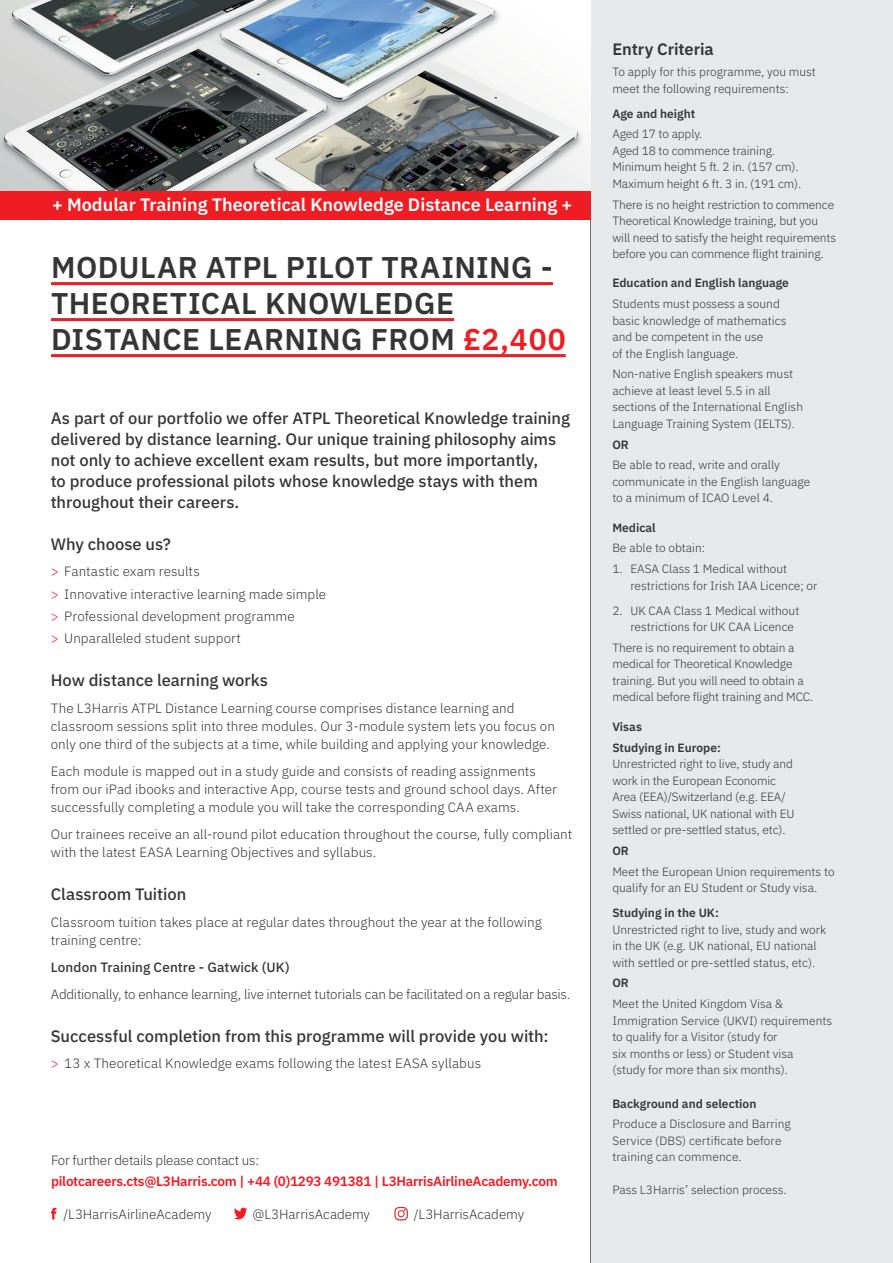
<style>
.page{position:relative;width:893px;height:1263px;background:#fff}
.page>*{position:absolute;margin:0;border:0;box-sizing:border-box;transform-origin:0 0}
.t1{font:600 30px/36px "IBM Plex Sans";letter-spacing:.015em;color:#363536}
.t2{font:600 18px "IBM Plex Sans";color:#fff}
.t3{font:500 16.5px/21px "IBM Plex Sans";color:#363536}
.t4{font:600 16.5px "IBM Plex Sans";letter-spacing:-.005em;color:#363536}
.t5{font:300 13.5px/18px "IBM Plex Sans";letter-spacing:.005em;color:#363536}
.t6{font:300 13.5px "IBM Plex Sans";letter-spacing:-.015em;color:#363536}
.t7{font:600 13.5px "IBM Plex Sans";letter-spacing:-.02em;color:#ee1d23}
.t8{font:300 13.5px "IBM Plex Sans";letter-spacing:-.02em;color:#363536}
.t9{font:500 13.5px "IBM Plex Sans";letter-spacing:.005em;color:#363536}
.t10{font:300 12px/16.5px "IBM Plex Sans";color:#363536}
.t11{font:600 12px/20.7px "IBM Plex Sans";color:#363536}
.s1{color:#ee1d23}
</style>
<div class="page">
<div style="left:590px;top:0;width:303px;height:1263px;background:#e6e8e9"></div>
<img style="left:0;top:0;width:590px;height:191px">
<hr style="left:590px;top:219px;width:1px;height:1044px;background:#737473">
<hr style="left:51px;top:282px;width:502px;height:3px;background:#ee1d23">
<hr style="left:51px;top:318px;width:403px;height:3px;background:#ee1d23">
<hr style="left:51px;top:354px;width:515px;height:3px;background:#ee1d23">
<div style="left:0;top:191px;width:590px;height:28px;background:#ee1d23"></div>
<svg style="left:51px;top:1208px;width:5px;height:11px"></svg>
<svg style="left:234px;top:1207px;width:13px;height:12px"></svg>
<svg style="left:394px;top:1207px;width:14px;height:13px"></svg>
<h2 class="t2" style="left:52px;top:190px;width:522px">+ Modular Training Theoretical Knowledge Distance Learning +</h2>
<h1 class="t1" style="left:51px;top:246px;width:516px">MODULAR ATPL PILOT TRAINING -<br>THEORETICAL KNOWLEDGE<br>DISTANCE LEARNING FROM <span class="s1">£2,400</span></h1>
<p class="t3" style="left:51px;top:406px;width:521px">As part of our portfolio we offer ATPL Theoretical Knowledge training delivered by distance learning. Our unique training philosophy aims not only to achieve excellent exam results, but more importantly,<br>to produce professional pilots whose knowledge stays with them throughout their careers.</p>
<h3 class="t3" style="left:51px;top:532px;width:122px">Why choose us?</h3>
<p class="t5" style="left:51px;top:559px;width:277px;line-height:22.2px"><span class="s1">&gt;</span> Fantastic exam results<br><span class="s1">&gt;</span> Innovative interactive learning made simple <span class="s1">&gt;</span> Professional development programme<br><span class="s1">&gt;</span> Unparalleled student support</p>
<h3 class="t3" style="left:51px;top:668px;width:219px">How distance learning works</h3>
<p class="t5" style="left:51px;top:698px;width:506px">The L3Harris ATPL Distance Learning course comprises distance learning and classroom sessions split into three modules. Our 3-module system lets you focus on only one third of the subjects at a time, while building and applying your knowledge.</p>
<p class="t5" style="left:51px;top:761px;width:508px">Each module is mapped out in a study guide and consists of reading assignments from our iPad ibooks and interactive App, course tests and ground school days. After successfully completing a module you will take the corresponding CAA exams.</p>
<p class="t5" style="left:51px;top:824px;width:523px">Our trainees receive an all-round pilot education throughout the course, fully compliant with the latest EASA Learning Objectives and syllabus.</p>
<h3 class="t3" style="left:51px;top:882px;width:137px">Classroom Tuition</h3>
<p class="t5" style="left:51px;top:912px;width:493px">Classroom tuition takes place at regular dates throughout the year at the following training centre:</p>
<p class="t9" style="left:51px;top:956px;width:240px">London Training Centre - Gatwick (UK)</p>
<p class="t6" style="left:51px;top:984px;width:521px">Additionally, to enhance learning, live internet tutorials can be facilitated on a regular basis.</p>
<h3 class="t3" style="left:51px;top:1024px;width:499px">Successful completion from this programme will provide you with:</h3>
<p class="t5" style="left:51px;top:1053px;width:432px"><span class="s1">&gt;</span> 13 x Theoretical Knowledge exams following the latest EASA syllabus</p>
<p class="t8" style="left:51px;top:1150px;width:210px">For further details please contact us:</p>
<p class="t7" style="left:51px;top:1170px;width:508px">pilotcareers.cts@L3Harris.com | +44 (0)1293 491381 | L3HarrisAirlineAcademy.com</p>
<p class="t5" style="left:63px;top:1204px;width:150px">/L3HarrisAirlineAcademy</p>
<p class="t5" style="left:252px;top:1204px;width:119px">@L3HarrisAcademy</p>
<p class="t5" style="left:414px;top:1204px;width:112px">/L3HarrisAcademy</p>
<h3 class="t4" style="left:612px;top:37px;width:103px">Entry Criteria</h3>
<p class="t10" style="left:612px;top:63px;width:205px">To apply for this programme, you must meet the following requirements:</p>
<p class="t11" style="left:612px;top:102px;width:85px">Age and height</p>
<p class="t10" style="left:612px;top:125px;width:190px">Aged 17 to apply.<br>Aged 18 to commence training.<br>Minimum height 5 ft. 2 in. (157 cm).<br>Maximum height 6 ft. 3 in. (191 cm).</p>
<p class="t10" style="left:612px;top:195px;width:225px">There is no height restriction to commence Theoretical Knowledge training, but you will need to satisfy the height requirements before you can commence flight training.</p>
<p class="t11" style="left:612px;top:272px;width:178px">Education and English language</p>
<p class="t10" style="left:612px;top:295px;width:176px">Students must possess a sound basic knowledge of mathematics and be competent in the use<br>of the English language.</p>
<p class="t10" style="left:612px;top:365px;width:192px">Non-native English speakers must achieve at least level 5.5 in all sections of the International English Language Training System (IELTS).</p>
<p class="t11" style="left:612px;top:433px;width:18px">OR</p>
<p class="t10" style="left:612px;top:456px;width:199px">Be able to read, write and orally communicate in the English language to a minimum of ICAO Level 4.</p>
<p class="t11" style="left:612px;top:516px;width:45px">Medical</p>
<p class="t10" style="left:612px;top:539px;width:94px">Be able to obtain:</p>
<p class="t10" style="left:630px;top:560px;width:189px;text-indent:-18px">1. EASA Class 1 Medical without restrictions for Irish IAA Licence; or</p>
<p class="t10" style="left:630px;top:601px;width:171px;text-indent:-18px">2. UK CAA Class 1 Medical without restrictions for UK CAA Licence</p>
<p class="t10" style="left:612px;top:638px;width:202px">There is no requirement to obtain a medical for Theoretical Knowledge training. But you will need to obtain a medical before flight training and MCC.</p>
<p class="t11" style="left:612px;top:715px;width:110px">Visas<br>Studying in Europe:</p>
<p class="t10" style="left:612px;top:754px;width:184px">Unrestricted right to live, study and work in the European Economic Area (EEA)/Switzerland (e.g. EEA/ Swiss national, UK national with EU settled or pre-settled status, etc).</p>
<p class="t11" style="left:612px;top:839px;width:18px">OR</p>
<p class="t10" style="left:612px;top:862px;width:224px">Meet the European Union requirements to qualify for an EU Student or Study visa.</p>
<p class="t11" style="left:612px;top:901px;width:108px">Studying in the UK:</p>
<p class="t10" style="left:612px;top:920px;width:215px">Unrestricted right to live, study and work in the UK (e.g. UK national, EU national with settled or pre-settled status, etc).</p>
<p class="t11" style="left:612px;top:972px;width:18px">OR</p>
<p class="t10" style="left:612px;top:994px;width:221px">Meet the United Kingdom Visa &amp; Immigration Service (UKVI) requirements to qualify for a Visitor (study for<br>six months or less) or Student visa<br>(study for more than six months).</p>
<p class="t11" style="left:612px;top:1092px;width:146px">Background and selection</p>
<p class="t10" style="left:612px;top:1115px;width:180px">Produce a Disclosure and Barring<br>Service (DBS) certificate before training can commence.</p>
<p class="t10" style="left:612px;top:1181px;width:176px">Pass L3Harris’ selection process.</p>
</div>
